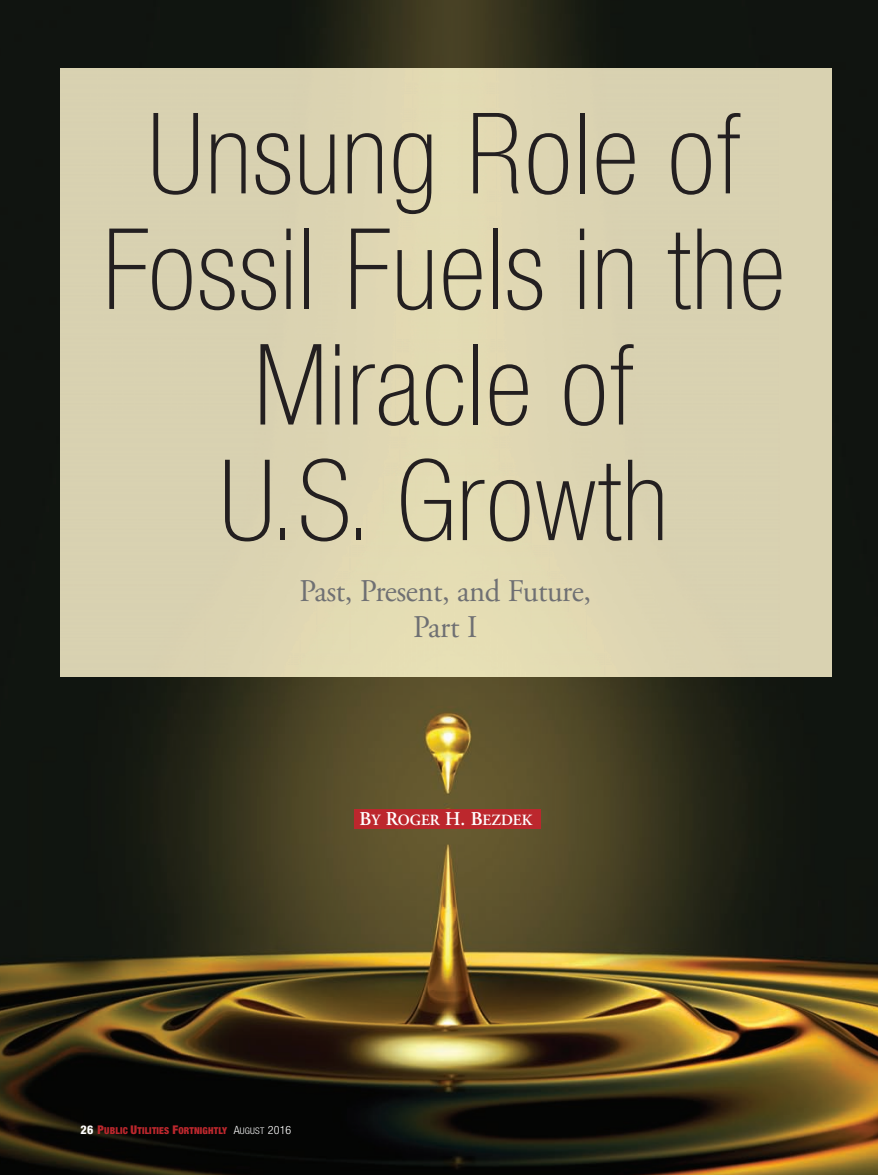
<style>
.page{position:relative;width:878px;height:1175px;background:#fff}
.page>*{position:absolute;margin:0;border:0;box-sizing:border-box;transform-origin:0 0}
.t1{font:100 condensed 112.5px/115.5px "Helvetica Neue";letter-spacing:.015em;color:#231f20;text-align:center}
.t2{font:31.5px/36px "Adobe Garamond";letter-spacing:-.015em;color:#6f7073;text-align:center}
.t3{font:600 15.6px "Adobe Garamond";letter-spacing:.005em;color:#fff}
.t4{font:900 condensed 9.6px "Helvetica Neue";letter-spacing:.02em;color:#bc272d}
.s1{font-size:19.5px}
.s2{font-weight:800;font-size:12px;color:#fff}
.s3{font-size:12px}
.s4{font-weight:300;font-size:11.4px;color:#fff}
.s5{font-weight:300;font-size:9.15px;color:#fff}
</style>
<div class="page">
<img style="left:0;top:0;width:878px;height:1174px">
<img style="left:61px;top:68px;width:770px;height:608px">
<div style="left:353px;top:808px;width:187px;height:20px;background:#bc272d"></div>
<p class="t1" style="left:102px;top:105px;width:684px">Unsung Role of<br>Fossil Fuels in the<br>Miracle of<br>U.S. Growth</p>
<p class="t2" style="left:299px;top:576px;width:293px">Past, Present, and Future,<br>Part I</p>
<p class="t3" style="left:359px;top:813px;width:174px"><span class="s1">B</span>Y <span class="s1">R</span>OGER <span class="s1">H. B</span>EZDEK</p>
<p class="t4" style="left:81px;top:1126px;width:212px"><span class="s2">26</span> <span class="s3">P</span>UBLIC <span class="s3">U</span>TILITIES <span class="s3">F</span>ORTNIGHTLY <span class="s4">A</span><span class="s5">UGUST</span> <span class="s4">2016</span></p>
</div>
